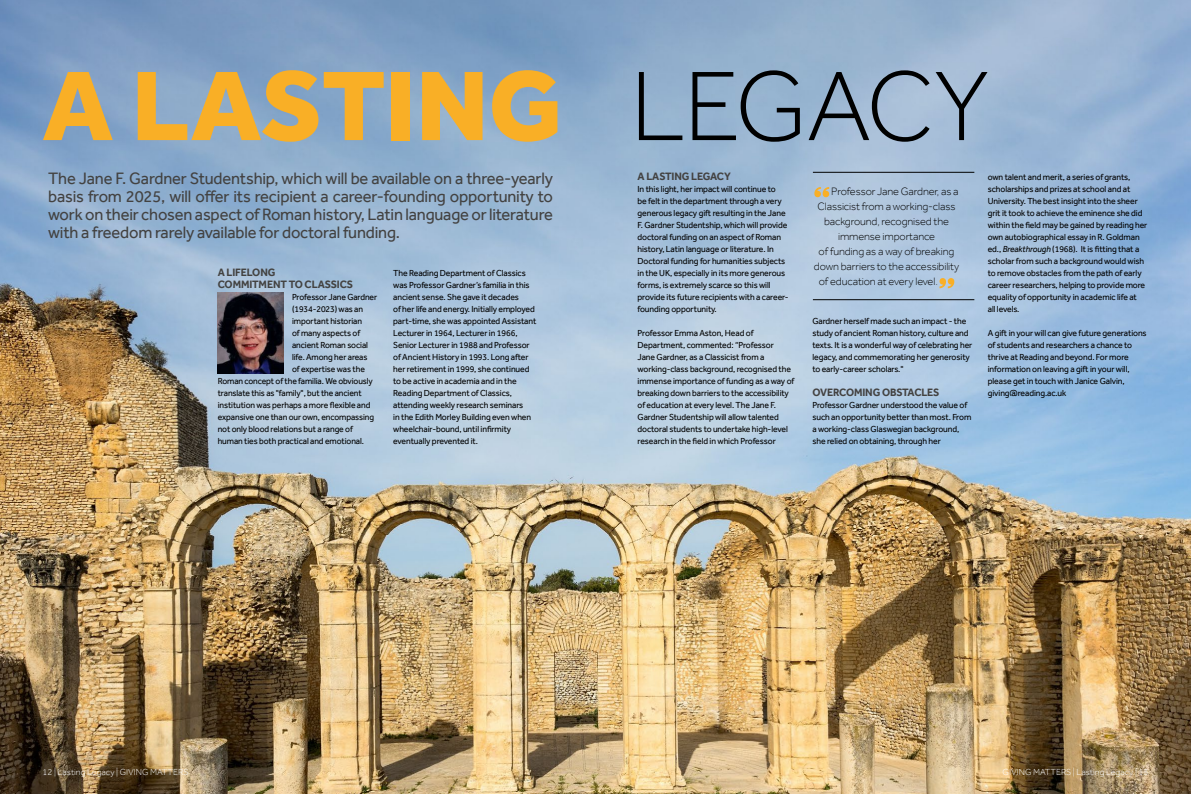
<style>
.page{position:relative;width:1191px;height:794px;background:#fff}
.page>*{position:absolute;margin:0;border:0;box-sizing:border-box;transform-origin:0 0}
.Body_Copy_Effra_Reg_9_12{font:800 102px "Effra";color:#f9af26}
.Standfirst{font:17px/18px "Effra";letter-spacing:-.01em;color:#434241;text-align:justify}
.Pullout_Quote{font:300 11px "Effra";letter-spacing:-.01em;color:#000}
.Subheading_11_14{font:700 11px/12px "Effra";letter-spacing:-.01em;color:#434241;scale:.96 1}
.Body_Copy_Effra_Reg_9_12-2{font:9px/12px "Effra";letter-spacing:-.01em;color:#000;scale:.96 1}
.Body_Copy_Effra_Reg_9_12-3{font:9px "Effra";letter-spacing:-.01em;color:#000;scale:.95 1}
.Body_Copy_Effra_Reg_9_12-4{font:300 9px "Effra";color:#fff}
.s1{font-weight:300;color:#000}
.s2{font-style:italic}
</style>
<div class="page">
<img style="left:0;top:0;width:1191px;height:794px">
<img style="left:218px;top:292px;width:65px;height:81px">
<hr style="left:813px;top:172px;width:161px;height:1px;background:#000">
<hr style="left:813px;top:299px;width:161px;height:1px;background:#000">
<svg style="left:814px;top:187px;width:15px;height:10px"></svg>
<svg style="left:939px;top:278px;width:15px;height:10px"></svg>
<p class="Body_Copy_Effra_Reg_9_12" style="left:43px;top:45px;width:949px">A LASTING <span class="s1">LEGACY</span></p>
<p class="Standfirst" style="left:48px;top:169px;width:506px">The Jane F. Gardner Studentship, which will be available on a three-yearly basis from 2025, will offer its recipient a career-founding opportunity to work on their chosen aspect of Roman history, Latin language or literature with a freedom rarely available for doctoral funding.</p>
<p class="Subheading_11_14" style="left:218px;top:266px;width:143px">A LIFELONG<br>COMMITMENT TO CLASSICS</p>
<p class="Body_Copy_Effra_Reg_9_12-3" style="left:292px;top:292px;width:91px">Professor Jane Gardner</p>
<p class="Body_Copy_Effra_Reg_9_12-3" style="left:292px;top:304px;width:76px">(1934-2023) was an</p>
<p class="Body_Copy_Effra_Reg_9_12-3" style="left:292px;top:316px;width:75px">important historian</p>
<p class="Body_Copy_Effra_Reg_9_12-3" style="left:292px;top:328px;width:73px">of many aspects of</p>
<p class="Body_Copy_Effra_Reg_9_12-3" style="left:292px;top:340px;width:81px">ancient Roman social</p>
<p class="Body_Copy_Effra_Reg_9_12-3" style="left:292px;top:352px;width:81px">life. Among her areas</p>
<p class="Body_Copy_Effra_Reg_9_12-3" style="left:292px;top:364px;width:78px">of expertise was the</p>
<p class="Body_Copy_Effra_Reg_9_12-3" style="left:218px;top:376px;width:165px">Roman concept of the familia. We obviously</p>
<p class="Body_Copy_Effra_Reg_9_12-3" style="left:218px;top:388px;width:153px">translate this as "family", but the ancient</p>
<p class="Body_Copy_Effra_Reg_9_12-3" style="left:218px;top:400px;width:162px">institution was perhaps a more flexible and</p>
<p class="Body_Copy_Effra_Reg_9_12-3" style="left:218px;top:412px;width:166px">expansive one than our own, encompassing</p>
<p class="Body_Copy_Effra_Reg_9_12-3" style="left:218px;top:424px;width:144px">not only blood relations but a range of</p>
<p class="Body_Copy_Effra_Reg_9_12-3" style="left:218px;top:436px;width:155px">human ties both practical and emotional.</p>
<p class="Subheading_11_14" style="left:637px;top:170px;width:99px">A LASTING LEGACY</p>
<p class="Body_Copy_Effra_Reg_9_12-2" style="left:637px;top:183px;width:159px">In this light, her impact will continue to<br>be felt in the department through a very generous legacy gift resulting in the Jane F. Gardner Studentship, which will provide doctoral funding on an aspect of Roman history, Latin language or literature. In Doctoral funding for humanities subjects in the UK, especially in its more generous forms, is extremely scarce so this will provide its future recipients with a career&shy;founding opportunity.</p>
<p class="Body_Copy_Effra_Reg_9_12-2" style="left:637px;top:327px;width:165px">Professor Emma Aston, Head of Department, commented: “Professor<br>Jane Gardner, as a Classicist from a working-class background, recognised the immense importance of funding as a way of breaking down barriers to the accessibility of education at every level. The Jane F.<br>Gardner Studentship will allow talented doctoral students to undertake high-level research in the field in which Professor</p>
<p class="Body_Copy_Effra_Reg_9_12-2" style="left:987px;top:171px;width:168px">own talent and merit, a series of grants, scholarships and prizes at school and at University. The best insight into the sheer grit it took to achieve the eminence she did within the field may be gained by reading her own autobiographical essay in R. Goldman ed., <span class="s2">Breakthrough</span> (1968). It is fitting that a scholar from such a background would wish to remove obstacles from the path of early career researchers, helping to provide more equality of opportunity in academic life at<br>all levels.</p>
<p class="Body_Copy_Effra_Reg_9_12-2" style="left:987px;top:327px;width:167px">A gift in your will can give future generations of students and researchers a chance to thrive at Reading and beyond. For more information on leaving a gift in your will, please get in touch with Janice Galvin, giving@reading.ac.uk</p>
<p class="Pullout_Quote" style="left:831px;top:185px;width:129px">Professor Jane Gardner, as a</p>
<p class="Pullout_Quote" style="left:817px;top:200px;width:139px">Classicist from a working-class</p>
<p class="Pullout_Quote" style="left:824px;top:215px;width:127px">background, recognised the</p>
<p class="Pullout_Quote" style="left:838px;top:230px;width:98px">immense importance</p>
<p class="Pullout_Quote" style="left:818px;top:245px;width:137px">of funding as a way of breaking</p>
<p class="Pullout_Quote" style="left:814px;top:260px;width:147px">down barriers to the accessibility</p>
<p class="Pullout_Quote" style="left:818px;top:275px;width:120px">of education at every level.</p>
<p class="Body_Copy_Effra_Reg_9_12-2" style="left:812px;top:315px;width:168px">Gardner herself made such an impact - the study of ancient Roman history, culture and texts. It is a wonderful way of celebrating her legacy, and commemorating her generosity to early-career scholars."</p>
<p class="Subheading_11_14" style="left:812px;top:386px;width:134px">OVERCOMING OBSTACLES</p>
<p class="Body_Copy_Effra_Reg_9_12-2" style="left:812px;top:399px;width:167px">Professor Gardner understood the value of such an opportunity better than most. From a working-class Glaswegian background, she relied on obtaining, through her</p>
<p class="Body_Copy_Effra_Reg_9_12-2" style="left:393px;top:267px;width:151px">The Reading Department of Classics was Professor Gardner’s familia in this ancient sense. She gave it decades<br>of her life and energy. Initially employed part-time, she was appointed Assistant Lecturer in 1964, Lecturer in 1966, Senior Lecturer in 1988 and Professor of Ancient History in 1993. Long after her retirement in 1999, she continued to be active in academia and in the Reading Department of Classics, attending weekly research seminars<br>in the Edith Morley Building even when wheelchair-bound, until infirmity eventually prevented it.</p>
<p class="Body_Copy_Effra_Reg_9_12-4" style="left:43px;top:767px;width:147px">12 | Lasting Legacy | GIVING MATTERS</p>
<p class="Body_Copy_Effra_Reg_9_12-4" style="left:1002px;top:767px;width:147px">GIVING MATTERS | Lasting Legacy | 13</p>
</div>
